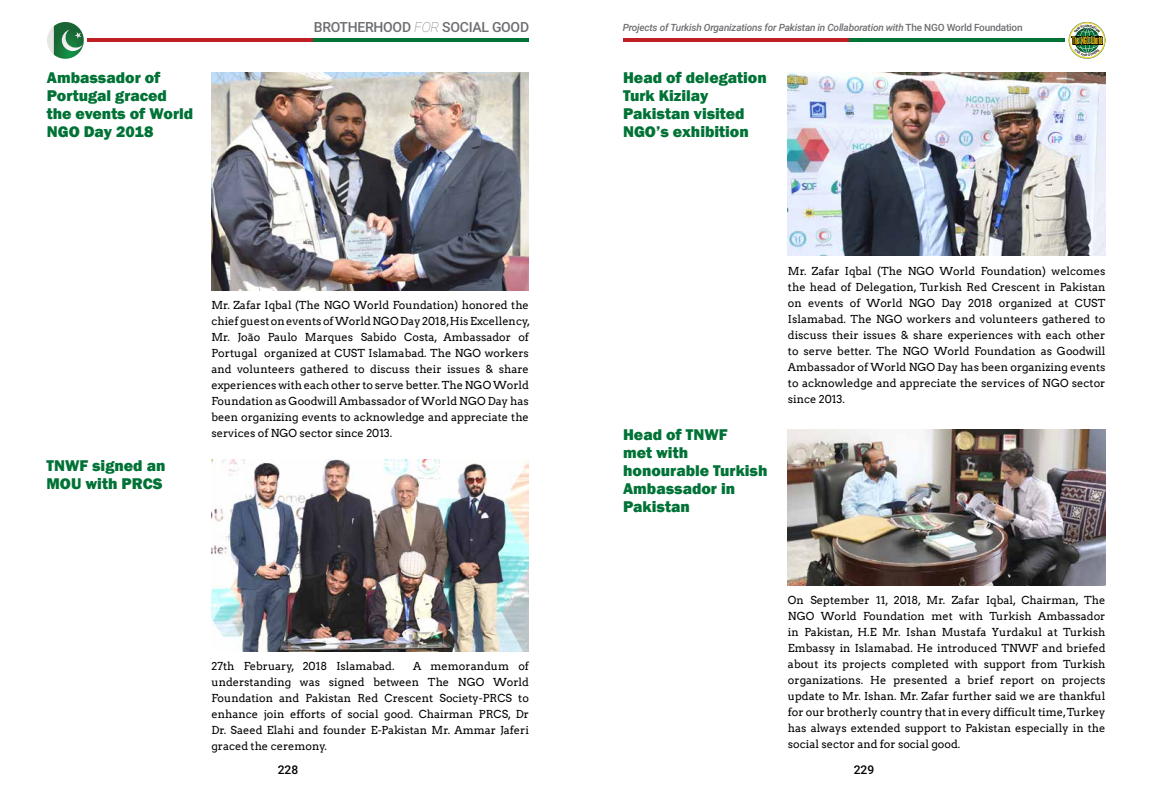
<style>
.page{position:relative;width:1152px;height:792px;background:#fff}
.page>*{position:absolute;margin:0;border:0;box-sizing:border-box;transform-origin:0 0}
.t1{font:800 16px/18px "Franklin Gothic";color:#007236}
.t2{font:500 14px "Roboto";letter-spacing:-.02em;color:#6d6e71}
.t3{font:500 12px "Roboto";color:#000}
.t4{font:11px/16px "Arvo";color:#000;text-align:justify}
.t5{font:italic 500 10px "Roboto";letter-spacing:-.02em;color:#6d6e71}
.s1{font-weight:100;font-style:italic}
.s2{font-style:normal}
</style>
<div class="page">
<hr style="left:312px;top:39px;width:217px;height:3px;background:#007236">
<hr style="left:87px;top:39px;width:225px;height:3px;background:#be2025">
<svg style="left:47px;top:22px;width:37px;height:37px"></svg>
<hr style="left:848px;top:39px;width:217px;height:3px;background:#007236">
<hr style="left:623px;top:39px;width:225px;height:3px;background:#be2025">
<img style="left:211px;top:72px;width:318px;height:219px">
<img style="left:211px;top:460px;width:318px;height:192px">
<img style="left:788px;top:429px;width:317px;height:156px">
<img style="left:788px;top:72px;width:317px;height:184px">
<svg style="left:1069px;top:22px;width:36px;height:37px"></svg>
<h1 class="t1" style="left:47px;top:69px;width:148px">Ambassador of<br>Portugal graced the events of World<br>NGO Day 2018</h1>
<p class="t2" style="left:314px;top:18px;width:217px">BROTHERHOOD <span class="s1">FOR</span> SOCIAL GOOD</p>
<p class="t5" style="left:623px;top:21px;width:401px">Projects of Turkish Organizations for Pakistan in Collaboration with <span class="s2">The NGO World Foundation</span></p>
<h1 class="t1" style="left:623px;top:69px;width:145px">Head of delegation<br>Turk Kizilay<br>Pakistan visited<br>NGO’s exhibition</h1>
<h1 class="t1" style="left:47px;top:457px;width:120px">TNWF signed an<br>MOU with PRCS</h1>
<p class="t4" style="left:211px;top:297px;width:320px">Mr. Zafar Iqbal (The NGO World Foundation) honored the chief guest on events of World NGO Day 2018,His Excellency, Mr. João Paulo Marques Sabido Costa, Ambassador of Portugal organized at CUST Islamabad. The NGO workers and volunteers gathered to discuss their issues &amp; share experiences with each other to serve better. The NGO World Foundation as Goodwill Ambassador of World NGO Day has been organizing events to acknowledge and appreciate the services of NGO sector since 2013.</p>
<p class="t4" style="left:211px;top:658px;width:185px">27th February, 2018 Islamabad.</p>
<p class="t4" style="left:211px;top:658px;width:319px;text-indent:202px">A memorandum of understanding was signed between The NGO World Foundation and Pakistan Red Crescent Society-PRCS to enhance join efforts of social good. Chairman PRCS, Dr Dr. Saeed Elahi and founder E-Pakistan Mr. Ammar Jaferi graced the ceremony.</p>
<h1 class="t1" style="left:623px;top:426px;width:146px">Head of TNWF<br>met with honourable Turkish<br>Ambassador in<br>Pakistan</h1>
<p class="t4" style="left:788px;top:263px;width:319px">Mr. Zafar Iqbal (The NGO World Foundation) welcomes the head of Delegation, Turkish Red Crescent in Pakistan on events of World NGO Day 2018 organized at CUST Islamabad. The NGO workers and volunteers gathered to discuss their issues &amp; share experiences with each other to serve better. The NGO World Foundation as Goodwill Ambassador of World NGO Day has been organizing events to acknowledge and appreciate the services of NGO sector since 2013.</p>
<p class="t4" style="left:788px;top:592px;width:319px">On September 11, 2018, Mr. Zafar Iqbal, Chairman, The NGO World Foundation met with Turkish Ambassador in Pakistan, H.E Mr. Ishan Mustafa Yurdakul at Turkish Embassy in Islamabad. He introduced TNWF and briefed about its projects completed with support from Turkish organizations. He presented a brief report on projects update to Mr. Ishan. Mr. Zafar further said we are thankful for our brotherly country that in every difficult time, Turkey has always extended support to Pakistan especially in the social sector and for social good.</p>
<p class="t3" style="left:278px;top:761px;width:22px">228</p>
<p class="t3" style="left:854px;top:761px;width:22px">229</p>
</div>
